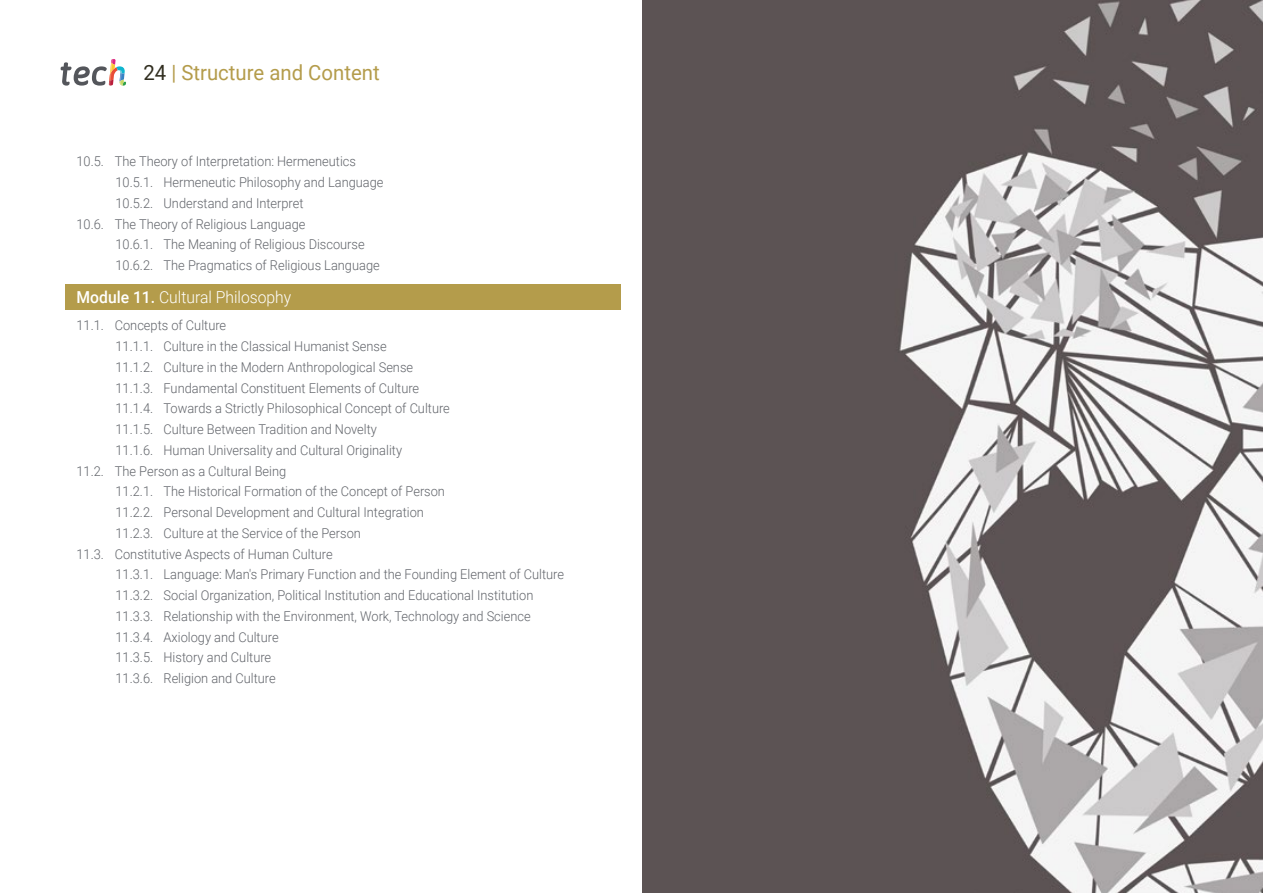
<style>
.page{position:relative;width:1263px;height:893px;background:#fff}
.page>*{position:absolute;margin:0;border:0;box-sizing:border-box;transform-origin:0 0}
.t1{font:21px "Roboto";color:#b49c4b}
.t2{font:300 16.5px "Roboto";color:#fff;scale:.95 1}
.t3{font:300 13.5px "Roboto";color:#61646a;scale:.95 1}
.s1{color:#312e20}
.s2{font-weight:500}
</style>
<div class="page">
<svg style="left:61px;top:59px;width:65px;height:27px"></svg>
<div style="left:65px;top:285px;width:556px;height:25px;background:#b49c4b"></div>
<img style="left:642px;top:0;width:621px;height:893px">
<h1 class="t1" style="left:144px;top:57px;width:238px"><span class="s1">24</span> | Structure and Content</h1>
<p class="t3" style="left:77px;top:152px;width:296px">10.5. The Theory of Interpretation: Hermeneutics</p>
<p class="t3" style="left:116px;top:173px;width:284px">10.5.1. Hermeneutic Philosophy and Language</p>
<p class="t3" style="left:116px;top:194px;width:199px">10.5.2. Understand and Interpret</p>
<p class="t3" style="left:77px;top:214px;width:243px">10.6. The Theory of Religious Language</p>
<p class="t3" style="left:116px;top:235px;width:264px">10.6.1. The Meaning of Religious Discourse</p>
<p class="t3" style="left:116px;top:256px;width:280px">10.6.2. The Pragmatics of Religious Language</p>
<p class="t2" style="left:77px;top:286px;width:228px"><span class="s2">Module 11.</span> Cultural Philosophy</p>
<p class="t3" style="left:77px;top:316px;width:159px">11.1. Concepts of Culture</p>
<p class="t3" style="left:116px;top:337px;width:287px">11.1.1. Culture in the Classical Humanist Sense</p>
<p class="t3" style="left:116px;top:358px;width:315px">11.1.2. Culture in the Modern Anthropological Sense</p>
<p class="t3" style="left:116px;top:378px;width:321px">11.1.3. Fundamental Constituent Elements of Culture</p>
<p class="t3" style="left:116px;top:399px;width:353px">11.1.4. Towards a Strictly Philosophical Concept of Culture</p>
<p class="t3" style="left:116px;top:420px;width:277px">11.1.5. Culture Between Tradition and Novelty</p>
<p class="t3" style="left:116px;top:441px;width:303px">11.1.6. Human Universality and Cultural Originality</p>
<p class="t3" style="left:77px;top:461px;width:222px">11.2. The Person as a Cultural Being</p>
<p class="t3" style="left:116px;top:482px;width:348px">11.2.1. The Historical Formation of the Concept of Person</p>
<p class="t3" style="left:116px;top:503px;width:326px">11.2.2. Personal Development and Cultural Integration</p>
<p class="t3" style="left:116px;top:524px;width:260px">11.2.3. Culture at the Service of the Person</p>
<p class="t3" style="left:77px;top:544px;width:271px">11.3. Constitutive Aspects of Human Culture</p>
<p class="t3" style="left:116px;top:565px;width:474px">11.3.1. Language: Man's Primary Function and the Founding Element of Culture</p>
<p class="t3" style="left:116px;top:586px;width:441px">11.3.2. Social Organization, Political Institution and Educational Institution</p>
<p class="t3" style="left:116px;top:607px;width:438px">11.3.3. Relationship with the Environment, Work, Technology and Science</p>
<p class="t3" style="left:116px;top:627px;width:173px">11.3.4. Axiology and Culture</p>
<p class="t3" style="left:116px;top:648px;width:165px">11.3.5. History and Culture</p>
<p class="t3" style="left:116px;top:669px;width:170px">11.3.6. Religion and Culture</p>
</div>
